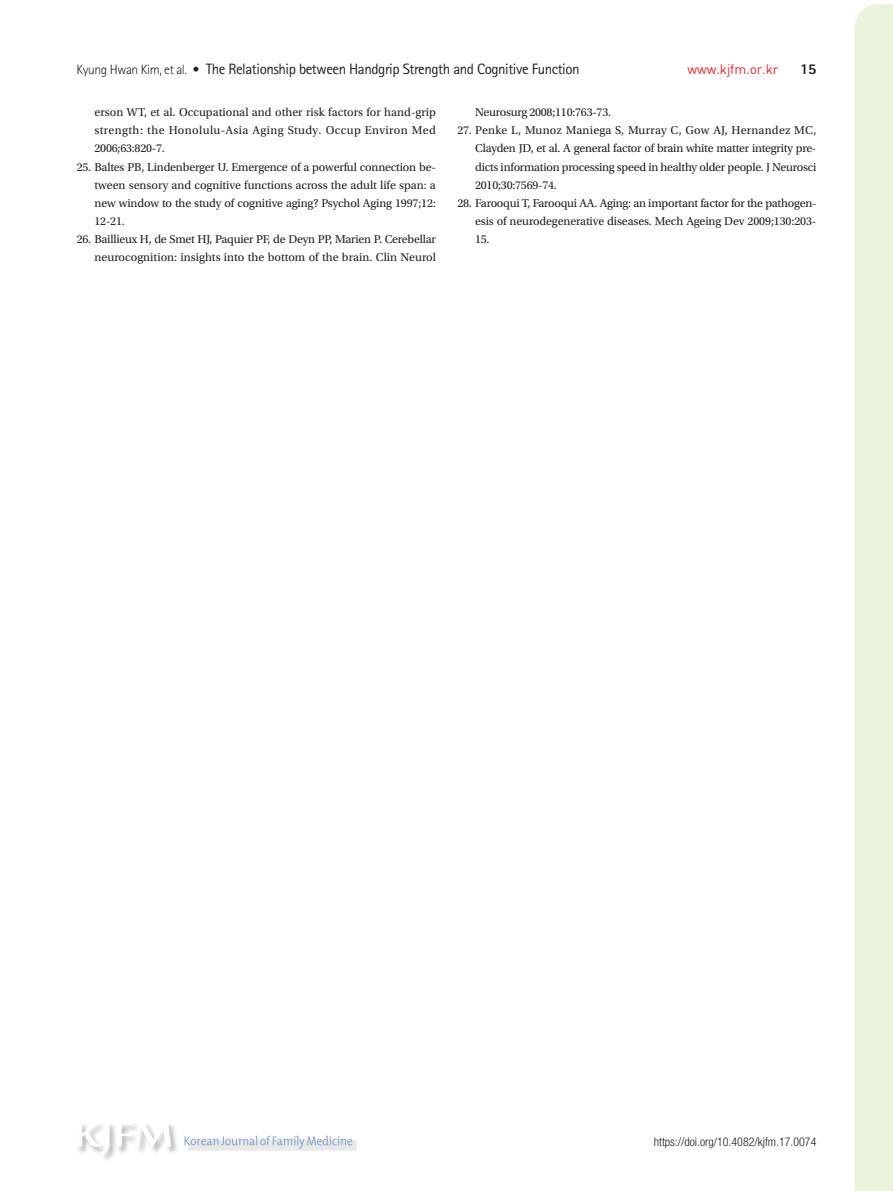
<style>
.page{position:relative;width:893px;height:1191px;background:#fff}
.page>*{position:absolute;margin:0;border:0;box-sizing:border-box;transform-origin:0 0}
.t1{font:15px "Rotis Sans Serif Std";letter-spacing:-.03em;color:#231f20}
.t2{font:800 15px "Rotis Sans Serif Std";color:#231f20}
.t3{font:13.5px "Dinreg";letter-spacing:-.01em;color:#e02a30}
.t4{font:12px/18px "Utopia Std";letter-spacing:-.01em;color:#231f20;text-align:justify}
.t5{font:300 condensed 12px "Helvetica Neue LT Std";color:#231f20}
.s1{font-weight:300;font-size:13.5px}
</style>
<div class="page">
<div style="left:855px;top:4px;width:38px;height:1187px;background:#eaf3dc"></div>
<div style="left:188px;top:1140px;width:169px;height:10px;background:#e8e8e9"></div>
<svg style="left:185px;top:1135px;width:167px;height:13px"></svg>
<div style="left:76px;top:1122px;width:104px;height:40px;background:#231f20;opacity:.3"></div>
<svg style="left:77px;top:1122px;width:94px;height:32px"></svg>
<p class="t1" style="left:77px;top:60px;width:505px"><span class="s1">Kyung Hwan Kim, et al. •</span> The Relationship between Handgrip Strength and Cognitive Function</p>
<p class="t3" style="left:687px;top:61px;width:93px">www.kjfm.or.kr</p>
<p class="t2" style="left:800px;top:60px;width:18px">15</p>
<p class="t4" style="left:95px;top:104px;width:343px">erson WT, et al. Occupational and other risk factors for hand-grip strength: the Honolulu-Asia Aging Study. Occup Environ Med 2006;63:820-7.</p>
<p class="t4" style="left:95px;top:158px;width:343px;text-indent:-18px">25. Baltes PB, Lindenberger U. Emergence of a powerful connection be&shy;tween sensory and cognitive functions across the adult life span: a new window to the study of cognitive aging? Psychol Aging 1997;12:<br>12-21.</p>
<p class="t4" style="left:77px;top:230px;width:361px;text-align:right">26. Baillieux H, de Smet HJ, Paquier PF, de Deyn PP, Marien P. Cerebellar neurocognition: insights into the bottom of the brain. Clin Neurol</p>
<p class="t4" style="left:475px;top:104px;width:138px">Neurosurg 2008;110:763-73.</p>
<p class="t4" style="left:475px;top:122px;width:343px;text-indent:-18px">27. Penke L, Munoz Maniega S, Murray C, Gow AJ, Hernandez MC, Clayden JD, et al. A general factor of brain white matter integrity pre&shy;dicts information processing speed in healthy older people. J Neurosci 2010;30:7569-74.</p>
<p class="t4" style="left:475px;top:194px;width:343px;text-indent:-18px">28. Farooqui T, Farooqui AA. Aging: an important factor for the pathogen&shy;esis of neurodegenerative diseases. Mech Ageing Dev 2009;130:203- 15.</p>
<p class="t5" style="left:654px;top:1134px;width:164px">https://doi.org/10.4082/kjfm.17.0074</p>
</div>
